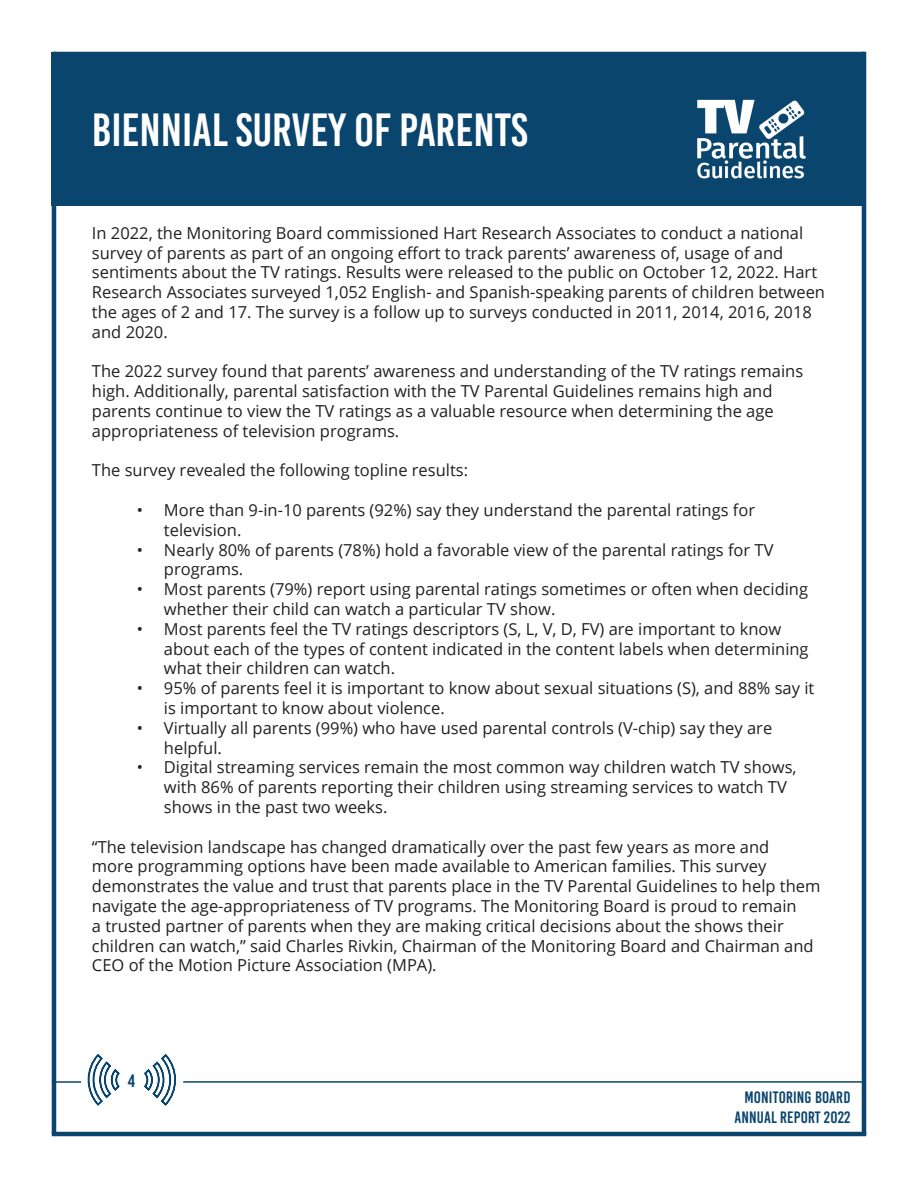
<style>
.page{position:relative;width:918px;height:1188px;background:#fff}
.page>*{position:absolute;margin:0;border:0;box-sizing:border-box;transform-origin:0 0}
.t1{font:46.5px "Bebas Kai";color:#fff}
.t2{font:18px "Bebas Kai";color:#0a456e}
.t3{font:16.5px/19.8px "Open Sans";color:#231f20}
.t4{font:16.5px "Bebas Kai";letter-spacing:.01em;color:#0a456e}
</style>
<div class="page">
<svg style="left:87px;top:1054px;width:33px;height:52px"></svg>
<svg style="left:144px;top:1054px;width:32px;height:52px"></svg>
<hr style="left:183px;top:1081px;width:679px;height:2px;background:#0a456e">
<hr style="left:52px;top:1081px;width:29px;height:2px;background:#0a456e">
<hr style="left:52px;top:52px;width:4px;height:1082px;background:#0a456e">
<hr style="left:862px;top:52px;width:4px;height:1083px;background:#0a456e">
<hr style="left:52px;top:1132px;width:814px;height:4px;background:#0a456e">
<div style="left:52px;top:52px;width:814px;height:153px;background:#0a456e"></div>
<img style="left:672px;top:99px;width:158px;height:107px">
<p class="t1" style="left:92px;top:105px;width:437px">BIENNIAL SURVEY OF PARENTS</p>
<p class="t3" style="left:92px;top:223px;width:735px">In 2022, the Monitoring Board commissioned Hart Research Associates to conduct a national survey of parents as part of an ongoing effort to track parents’ awareness of, usage of and sentiments about the TV ratings. Results were released to the public on October 12, 2022. Hart Research Associates surveyed 1,052 English- and Spanish-speaking parents of children between the ages of 2 and 17. The survey is a follow up to surveys conducted in 2011, 2014, 2016, 2018 and 2020.</p>
<p class="t3" style="left:92px;top:361px;width:713px">The 2022 survey found that parents’ awareness and understanding of the TV ratings remains high. Additionally, parental satisfaction with the TV Parental Guidelines remains high and parents continue to view the TV ratings as a valuable resource when determining the age appropriateness of television programs.</p>
<p class="t3" style="left:92px;top:460px;width:378px">The survey revealed the following topline results:</p>
<p class="t3" style="left:164px;top:500px;width:593px;text-indent:-27px">• More than 9-in-10 parents (92%) say they understand the parental ratings for television.</p>
<p class="t3" style="left:164px;top:539px;width:611px;text-indent:-27px">• Nearly 80% of parents (78%) hold a favorable view of the parental ratings for TV programs.</p>
<p class="t3" style="left:164px;top:579px;width:646px;text-indent:-27px">• Most parents (79%) report using parental ratings sometimes or often when deciding whether their child can watch a particular TV show.</p>
<p class="t3" style="left:164px;top:619px;width:646px;text-indent:-27px">• Most parents feel the TV ratings descriptors (S, L, V, D, FV) are important to know about each of the types of content indicated in the content labels when determining what their children can watch.</p>
<p class="t3" style="left:164px;top:678px;width:652px;text-indent:-27px">• 95% of parents feel it is important to know about sexual situations (S), and 88% say it is important to know about violence.</p>
<p class="t3" style="left:164px;top:718px;width:610px;text-indent:-27px">• Virtually all parents (99%) who have used parental controls (V-chip) say they are helpful.</p>
<p class="t3" style="left:164px;top:757px;width:634px;text-indent:-27px">• Digital streaming services remain the most common way children watch TV shows, with 86% of parents reporting their children using streaming services to watch TV shows in the past two weeks.</p>
<p class="t3" style="left:92px;top:836px;width:730px">“The television landscape has changed dramatically over the past few years as more and<br>more programming options have been made available to American families. This survey demonstrates the value and trust that parents place in the TV Parental Guidelines to help them navigate the age-appropriateness of TV programs. The Monitoring Board is proud to remain<br>a trusted partner of parents when they are making critical decisions about the shows their children can watch,” said Charles Rivkin, Chairman of the Monitoring Board and Chairman and CEO of the Motion Picture Association (MPA).</p>
<p class="t2" style="left:128px;top:1071px;width:9px">4</p>
<p class="t4" style="left:744px;top:1089px;width:108px">MONITORING BOARD</p>
<p class="t4" style="left:734px;top:1108px;width:118px">ANNUAL REPORT 2022</p>
</div>
